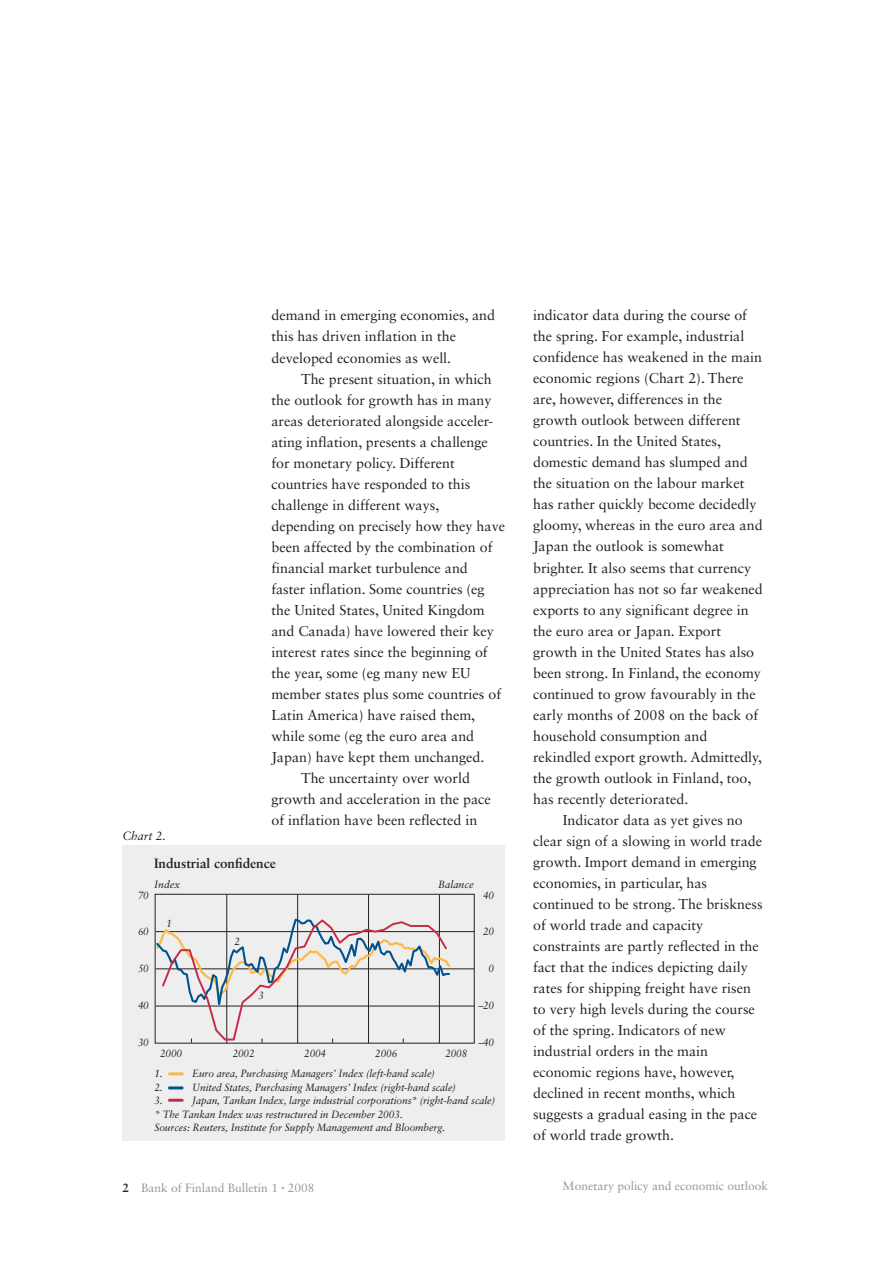
<style>
.page{position:relative;width:896px;height:1266px;background:#fff}
.page>*{position:absolute;margin:0;border:0;box-sizing:border-box;transform-origin:0 0}
.t1{font:14.25px "Sabon LT Std";color:#231f20}
.t2{font:700 13.5px "Sabon LT Std";color:#231f20}
.t3{font:12px "Sabon LT Std";color:#90979d}
.t4{font:italic 12px "Sabon LT Std";color:#231f20}
.t5{font:italic 10.5px/13.5px "Sabon LT Std";letter-spacing:-.01em;color:#231f20}
.t6{font:italic 10.5px "Sabon LT Std";letter-spacing:-.01em;color:#231f20;scale:.95 1}
.s1{font-weight:700;color:#231f20}
.s2{font-size:6px}
</style>
<div class="page">
<div style="left:122px;top:845px;width:383px;height:296px;background:#eeeeef"></div>
<div style="left:155px;top:893px;width:319px;height:150px;border:1px solid #231f20"></div>
<svg style="left:169px;top:1086px;width:13px;height:3px"></svg>
<svg style="left:169px;top:1072px;width:13px;height:3px"></svg>
<svg style="left:169px;top:1098px;width:13px;height:3px"></svg>
<hr style="left:156px;top:1005px;width:318px;height:1px;background:#231f20">
<hr style="left:156px;top:968px;width:318px;height:1px;background:#231f20">
<hr style="left:156px;top:931px;width:318px;height:1px;background:#231f20">
<hr style="left:226px;top:894px;width:1px;height:149px;background:#231f20">
<hr style="left:297px;top:894px;width:1px;height:149px;background:#231f20">
<hr style="left:368px;top:894px;width:1px;height:149px;background:#231f20">
<hr style="left:439px;top:894px;width:1px;height:149px;background:#231f20">
<svg style="left:154px;top:916px;width:298px;height:126px"></svg>
<p class="t1" style="left:271px;top:310px;width:225px">demand in emerging economies, and</p>
<p class="t1" style="left:271px;top:331px;width:186px">this has driven inflation in the</p>
<p class="t1" style="left:271px;top:352px;width:181px">developed economies as well.</p>
<p class="t1" style="left:301px;top:373px;width:192px">The present situation, in which</p>
<p class="t1" style="left:271px;top:394px;width:222px">the outlook for growth has in many</p>
<p class="t1" style="left:271px;top:415px;width:223px">areas deteriorated alongside acceler-</p>
<p class="t1" style="left:271px;top:436px;width:218px">ating inflation, presents a challenge</p>
<p class="t1" style="left:271px;top:457px;width:185px">for monetary policy. Different</p>
<p class="t1" style="left:271px;top:478px;width:200px">countries have responded to this</p>
<p class="t1" style="left:271px;top:499px;width:169px">challenge in different ways,</p>
<p class="t1" style="left:271px;top:520px;width:235px">depending on precisely how they have</p>
<p class="t1" style="left:271px;top:541px;width:222px">been affected by the combination of</p>
<p class="t1" style="left:271px;top:562px;width:198px">financial market turbulence and</p>
<p class="t1" style="left:271px;top:583px;width:215px">faster inflation. Some countries (eg</p>
<p class="t1" style="left:271px;top:604px;width:215px">the United States, United Kingdom</p>
<p class="t1" style="left:271px;top:625px;width:224px">and Canada) have lowered their key</p>
<p class="t1" style="left:271px;top:646px;width:218px">interest rates since the beginning of</p>
<p class="t1" style="left:271px;top:667px;width:200px">the year, some (eg many new EU</p>
<p class="t1" style="left:271px;top:688px;width:231px">member states plus some countries of</p>
<p class="t1" style="left:271px;top:709px;width:205px">Latin America) have raised them,</p>
<p class="t1" style="left:271px;top:730px;width:204px">while some (eg the euro area and</p>
<p class="t1" style="left:271px;top:751px;width:214px">Japan) have kept them unchanged.</p>
<p class="t1" style="left:301px;top:772px;width:170px">The uncertainty over world</p>
<p class="t1" style="left:271px;top:793px;width:221px">growth and acceleration in the pace</p>
<p class="t1" style="left:271px;top:814px;width:207px">of inflation have been reflected in</p>
<p class="t4" style="left:122px;top:831px;width:45px">Chart 2.</p>
<p class="t2" style="left:154px;top:857px;width:123px">Industrial confidence</p>
<p class="t5" style="left:154px;top:878px;width:28px">Index</p>
<p class="t5" style="left:438px;top:878px;width:37px">Balance</p>
<p class="t6" style="left:138px;top:890px;width:13px">70</p>
<p class="t6" style="left:138px;top:927px;width:13px">60</p>
<p class="t6" style="left:138px;top:964px;width:13px">50</p>
<p class="t6" style="left:138px;top:1001px;width:13px">40</p>
<p class="t6" style="left:138px;top:1037px;width:13px">30</p>
<p class="t6" style="left:483px;top:890px;width:13px">40</p>
<p class="t6" style="left:483px;top:927px;width:13px">20</p>
<p class="t6" style="left:488px;top:964px;width:7px">0</p>
<p class="t6" style="left:478px;top:1001px;width:18px">–20</p>
<p class="t6" style="left:478px;top:1037px;width:18px">–40</p>
<p class="t6" style="left:166px;top:918px;width:7px">1</p>
<p class="t6" style="left:234px;top:937px;width:7px">2</p>
<p class="t6" style="left:258px;top:991px;width:7px">3</p>
<p class="t6" style="left:160px;top:1049px;width:25px">2000</p>
<p class="t6" style="left:233px;top:1049px;width:25px">2002</p>
<p class="t6" style="left:304px;top:1049px;width:25px">2004</p>
<p class="t6" style="left:375px;top:1049px;width:25px">2006</p>
<p class="t6" style="left:445px;top:1049px;width:25px">2008</p>
<p class="t5" style="left:154px;top:1067px;width:10px">1.</p>
<p class="t5" style="left:192px;top:1067px;width:244px">Euro area, Purchasing Managers’ Index (left-hand scale)</p>
<p class="t5" style="left:154px;top:1081px;width:10px">2.</p>
<p class="t5" style="left:192px;top:1081px;width:265px">United States, Purchasing Managers’ Index (right-hand scale)</p>
<p class="t5" style="left:154px;top:1094px;width:10px">3.</p>
<p class="t5" style="left:154px;top:1094px;width:342px;text-indent:38px">Japan, Tankan Index, large industrial corporations* (right-hand scale) * The Tankan Index was restructured in December 2003.<br>Sources: Reuters, Institute for Supply Management and Bloomberg.</p>
<p class="t1" style="left:533px;top:309px;width:215px">indicator data during the course of</p>
<p class="t1" style="left:533px;top:330px;width:213px">the spring. For example, industrial</p>
<p class="t1" style="left:533px;top:351px;width:230px">confidence has weakened in the main</p>
<p class="t1" style="left:533px;top:372px;width:212px">economic regions (Chart 2). There</p>
<p class="t1" style="left:533px;top:393px;width:190px">are, however, differences in the</p>
<p class="t1" style="left:533px;top:415px;width:209px">growth outlook between different</p>
<p class="t1" style="left:533px;top:436px;width:189px">countries. In the United States,</p>
<p class="t1" style="left:533px;top:457px;width:216px">domestic demand has slumped and</p>
<p class="t1" style="left:533px;top:478px;width:213px">the situation on the labour market</p>
<p class="t1" style="left:533px;top:499px;width:225px">has rather quickly become decidedly</p>
<p class="t1" style="left:533px;top:520px;width:231px">gloomy, whereas in the euro area and</p>
<p class="t1" style="left:533px;top:541px;width:192px">Japan the outlook is somewhat</p>
<p class="t1" style="left:533px;top:562px;width:219px">brighter. It also seems that currency</p>
<p class="t1" style="left:533px;top:583px;width:231px">appreciation has not so far weakened</p>
<p class="t1" style="left:533px;top:604px;width:217px">exports to any significant degree in</p>
<p class="t1" style="left:533px;top:625px;width:189px">the euro area or Japan. Export</p>
<p class="t1" style="left:533px;top:646px;width:222px">growth in the United States has also</p>
<p class="t1" style="left:533px;top:667px;width:229px">been strong. In Finland, the economy</p>
<p class="t1" style="left:533px;top:688px;width:224px">continued to grow favourably in the</p>
<p class="t1" style="left:533px;top:709px;width:226px">early months of 2008 on the back of</p>
<p class="t1" style="left:533px;top:730px;width:176px">household consumption and</p>
<p class="t1" style="left:533px;top:751px;width:230px">rekindled export growth. Admittedly,</p>
<p class="t1" style="left:533px;top:772px;width:220px">the growth outlook in Finland, too,</p>
<p class="t1" style="left:533px;top:793px;width:157px">has recently deteriorated.</p>
<p class="t1" style="left:563px;top:814px;width:181px">Indicator data as yet gives no</p>
<p class="t1" style="left:533px;top:835px;width:230px">clear sign of a slowing in world trade</p>
<p class="t1" style="left:533px;top:856px;width:225px">growth. Import demand in emerging</p>
<p class="t1" style="left:533px;top:877px;width:175px">economies, in particular, has</p>
<p class="t1" style="left:533px;top:898px;width:231px">continued to be strong. The briskness</p>
<p class="t1" style="left:533px;top:919px;width:172px">of world trade and capacity</p>
<p class="t1" style="left:533px;top:940px;width:227px">constraints are partly reflected in the</p>
<p class="t1" style="left:533px;top:961px;width:216px">fact that the indices depicting daily</p>
<p class="t1" style="left:533px;top:982px;width:219px">rates for shipping freight have risen</p>
<p class="t1" style="left:533px;top:1003px;width:223px">to very high levels during the course</p>
<p class="t1" style="left:533px;top:1024px;width:194px">of the spring. Indicators of new</p>
<p class="t1" style="left:533px;top:1045px;width:177px">industrial orders in the main</p>
<p class="t1" style="left:533px;top:1066px;width:203px">economic regions have, however,</p>
<p class="t1" style="left:533px;top:1087px;width:204px">declined in recent months, which</p>
<p class="t1" style="left:533px;top:1108px;width:226px">suggests a gradual easing in the pace</p>
<p class="t1" style="left:533px;top:1129px;width:142px">of world trade growth.</p>
<p class="t3" style="left:122px;top:1182px;width:193px"><span class="s1">2</span> Bank of Finland Bulletin 1 <span class="s2">•</span> 2008</p>
<p class="t3" style="left:562px;top:1181px;width:207px">Monetary policy and economic outlook</p>
</div>
